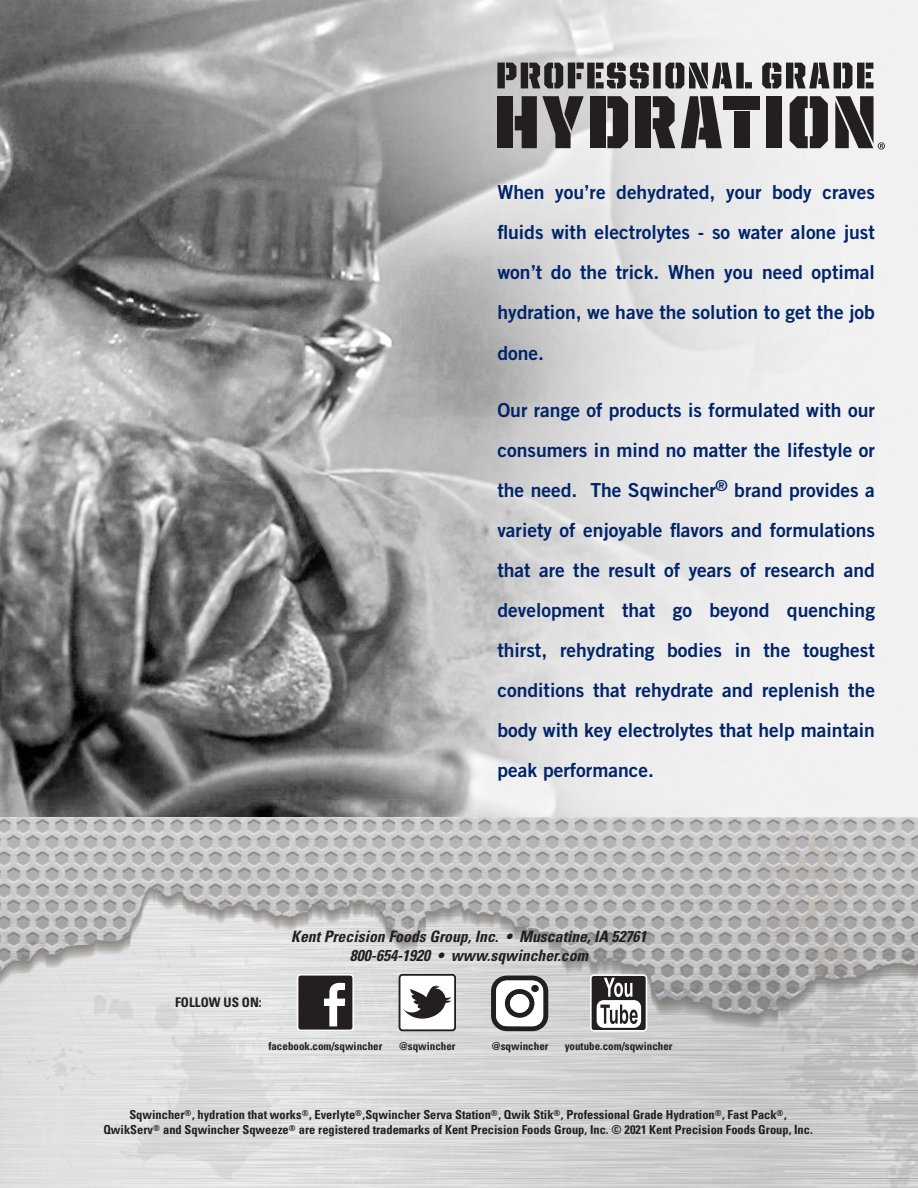
<style>
.page{position:relative;width:918px;height:1188px;background:#fff}
.page>*{position:absolute;margin:0;border:0;box-sizing:border-box;transform-origin:0 0}
.t1{font:19.35px/40px "Trade Gothic LT Std Bd 2";color:#002469;text-align:justify}
.t2{font:italic 700 condensed 15.75px "Univers LT Std";color:#231f20}
.t3{font:700 condensed 13.2px "Univers LT Std";color:#231f20}
.t4{font:700 condensed 12.45px "Univers LT Std";color:#231f20}
.t5{font:700 condensed 11.1px "Univers LT Std";color:#231f20}
</style>
<div class="page">
<svg style="left:0;top:816px;width:918px;height:372px;background:#cac9cb"></svg>
<img style="left:0;top:0;width:918px;height:816px">
<svg style="left:497px;top:63px;width:377px;height:25px;background:#6e6c6c"></svg>
<div style="left:734px;top:112px;width:16px;height:36px;background:#231f20"></div>
<div style="left:497px;top:96px;width:16px;height:52px;background:#231f20"></div>
<svg style="left:515px;top:96px;width:69px;height:52px;background:#6f6c6d"></svg>
<div style="left:590px;top:96px;width:15px;height:52px;background:#231f20"></div>
<svg style="left:607px;top:96px;width:21px;height:52px"></svg>
<div style="left:636px;top:96px;width:15px;height:52px;background:#231f20"></div>
<svg style="left:653px;top:96px;width:22px;height:52px"></svg>
<svg style="left:681px;top:96px;width:41px;height:52px;background:#615e5f"></svg>
<div style="left:724px;top:96px;width:36px;height:14px;background:#231f20"></div>
<div style="left:767px;top:96px;width:15px;height:52px;background:#231f20"></div>
<svg style="left:790px;top:96px;width:38px;height:52px"></svg>
<svg style="left:835px;top:96px;width:50px;height:54px"></svg>
<div style="left:298px;top:975px;width:55px;height:55px;background:#231f20;border-radius:3px"></div>
<div style="left:297px;top:974px;width:57px;height:57px;border:2px solid #fff;border-radius:3px"></div>
<svg style="left:324px;top:983px;width:21px;height:43px"></svg>
<div style="left:400px;top:975px;width:55px;height:55px;background:#fff;border-radius:3px"></div>
<div style="left:399px;top:974px;width:57px;height:57px;border:2px solid #231f20;border-radius:3px"></div>
<svg style="left:403px;top:985px;width:48px;height:34px"></svg>
<div style="left:591px;top:975px;width:55px;height:56px;background:#231f20;border-radius:3px"></div>
<div style="left:590px;top:974px;width:57px;height:58px;border:2px solid #fff;border-radius:3px"></div>
<div style="left:597px;top:1000px;width:44px;height:28px;background:#fff;border-radius:7px"></div>
<svg style="left:604px;top:978px;width:28px;height:19px"></svg>
<svg style="left:600px;top:1005px;width:38px;height:19px"></svg>
<svg style="left:491px;top:976px;width:57px;height:55px"></svg>
<div style="left:531px;top:985px;width:8px;height:7px;background:#231f20;border-radius:50%"></div>
<div style="left:510px;top:994px;width:19px;height:19px;background:#fff;border-radius:50%"></div>
<p class="t1" style="left:497px;top:171px;width:379px">When you’re dehydrated, your body craves fluids with electrolytes - so water alone just won’t do the trick. When you need optimal hydration, we have the solution to get the job done.</p>
<p class="t1" style="left:497px;top:390px;width:379px">Our range of products is formulated with our consumers in mind no matter the lifestyle or the need. The Sqwincher<sup>®</sup> brand provides a variety of enjoyable flavors and formulations that are the result of years of research and development that go beyond quenching thirst, rehydrating bodies in the toughest conditions that rehydrate and replenish the body with key electrolytes that help maintain peak performance.</p>
<p class="t3" style="left:175px;top:994px;width:88px">FOLLOW US ON:</p>
<p class="t2" style="left:291px;top:927px;width:357px">Kent Precision Foods Group, Inc. • Muscatine, IA 52761</p>
<p class="t2" style="left:350px;top:946px;width:240px">800-654-1920 • www.sqwincher.com</p>
<p class="t5" style="left:268px;top:1039px;width:116px">facebook.com/sqwincher</p>
<p class="t5" style="left:399px;top:1039px;width:58px">@sqwincher</p>
<p class="t5" style="left:492px;top:1039px;width:58px">@sqwincher</p>
<p class="t5" style="left:565px;top:1039px;width:109px">youtube.com/sqwincher</p>
<p class="t4" style="left:129px;top:1107px;width:659px">Sqwincher<sup>®</sup>, hydration that works<sup>®</sup>, Everlyte<sup>®</sup>,Sqwincher Serva Station<sup>®</sup>, Qwik Stik<sup>®</sup>, Professional Grade Hydration<sup>®</sup>, Fast Pack<sup>®</sup>,</p>
<p class="t4" style="left:103px;top:1122px;width:711px">QwikServ<sup>®</sup> and Sqwincher Sqweeze<sup>®</sup> are registered trademarks of Kent Precision Foods Group, Inc. © 2021 Kent Precision Foods Group, Inc.</p>
</div>
